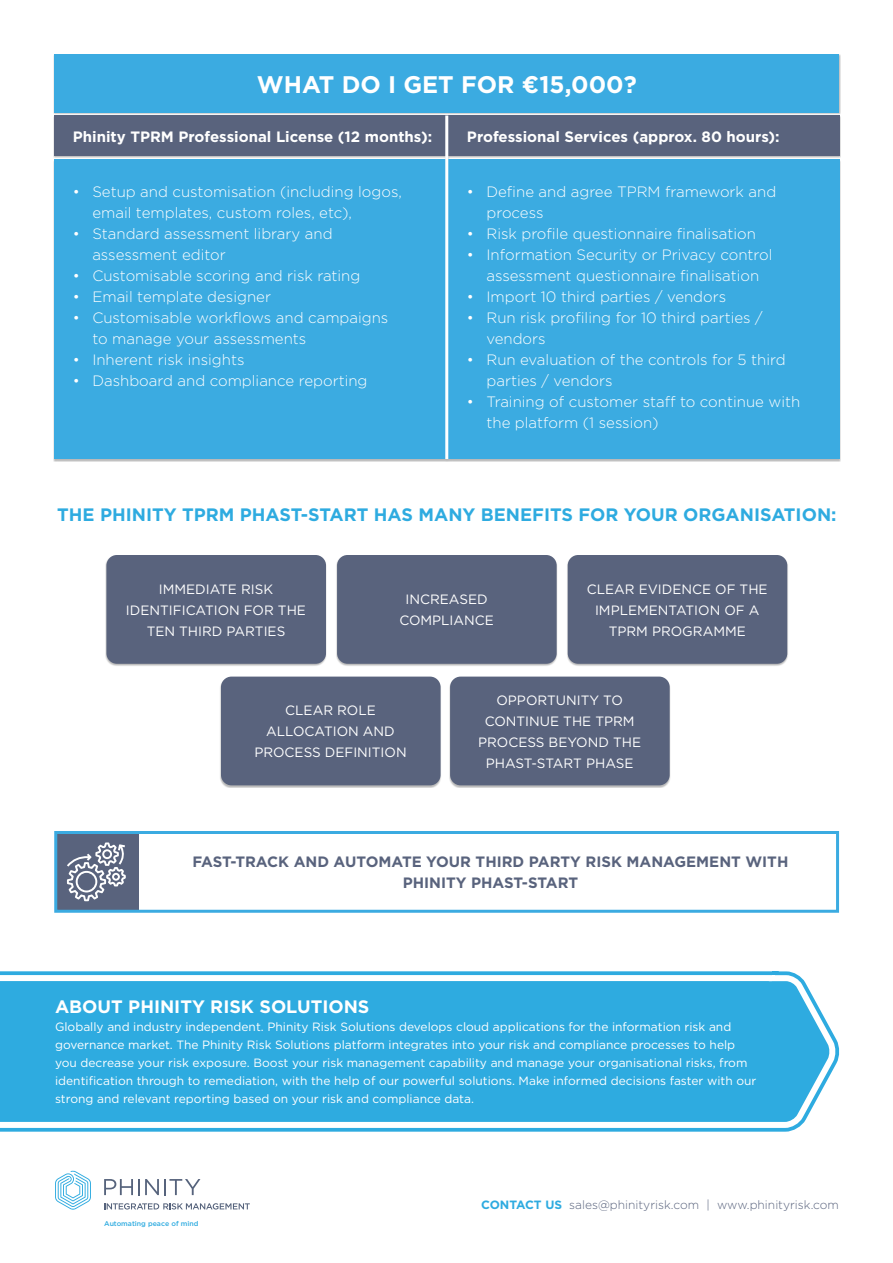
<style>
.page{position:relative;width:893px;height:1263px;background:#fff}
.page>*{position:absolute;margin:0;border:0;box-sizing:border-box;transform-origin:0 0}
.t1{font:700 24px "Gotham";color:#fff}
.t2{font:700 18px "Gotham";color:#2eabe0}
.t3{font:700 18px "Gotham";color:#fff}
.t4{font:300 15px/21px "Gotham";color:#fff}
.t5{font:700 15px "Gotham";color:#fff}
.t6{font:700 15px/21px "Gotham";color:#59637d;text-align:center}
.t7{font:13.5px/21px "Gotham";color:#fff;text-align:center}
.t8{font:12px/18px "Gotham";color:#fff}
.t9{font:300 12px "Gotham";color:#59637d}
.t10{font:500 6.9px "Gotham";color:#2eabe0}
.s1{font-weight:700;color:#2eabe0}
</style>
<div class="page">
<svg style="left:0;top:972px;width:840px;height:159px;background:#42b3e3"></svg>
<svg style="left:55px;top:1170px;width:36px;height:40px"></svg>
<svg style="left:104px;top:1179px;width:96px;height:16px"></svg>
<svg style="left:104px;top:1203px;width:146px;height:7px"></svg>
<div style="left:53px;top:54px;width:787px;height:408px;background:#000;opacity:.28"></div>
<div style="left:54px;top:54px;width:785px;height:58px;background:#3babe1"></div>
<div style="left:54px;top:116px;width:393px;height:40px;background:#59637d"></div>
<div style="left:447px;top:116px;width:392px;height:40px;background:#59637d"></div>
<div style="left:54px;top:160px;width:393px;height:299px;background:#3babe1"></div>
<div style="left:447px;top:160px;width:392px;height:299px;background:#3babe1"></div>
<hr style="left:445px;top:116px;width:3px;height:343px;background:#fff">
<div style="left:105px;top:555px;width:683px;height:233px;background:#000;opacity:.28"></div>
<div style="left:106px;top:555px;width:220px;height:109px;background:#59637d;border-radius:10px"></div>
<div style="left:337px;top:555px;width:219px;height:109px;background:#59637d;border-radius:10px"></div>
<div style="left:567px;top:555px;width:220px;height:109px;background:#59637d;border-radius:10px"></div>
<div style="left:221px;top:677px;width:219px;height:108px;background:#59637d;border-radius:10px"></div>
<div style="left:450px;top:677px;width:219px;height:108px;background:#59637d;border-radius:10px"></div>
<div style="left:57px;top:832px;width:82px;height:80px;background:#59637d"></div>
<svg style="left:67px;top:842px;width:59px;height:59px"></svg>
<div style="left:54px;top:831px;width:785px;height:82px;border:3px solid #3babe1"></div>
<p class="t1" style="left:257px;top:68px;width:381px">WHAT DO I GET FOR €15,000?</p>
<p class="t5" style="left:73px;top:127px;width:361px">Phinity TPRM Professional License (12 months):</p>
<p class="t4" style="left:92px;top:181px;width:311px;text-indent:-20px">• Setup and customisation (including logos, email templates, custom roles, etc),</p>
<p class="t4" style="left:92px;top:223px;width:242px;text-indent:-20px">• Standard assessment library and assessment editor</p>
<p class="t4" style="left:73px;top:265px;width:289px">• Customisable scoring and risk rating</p>
<p class="t4" style="left:73px;top:286px;width:200px">• Email template designer</p>
<p class="t4" style="left:92px;top:307px;width:297px;text-indent:-20px">• Customisable workflows and campaigns to manage your assessments</p>
<p class="t4" style="left:73px;top:349px;width:173px">• Inherent risk insights</p>
<p class="t4" style="left:73px;top:370px;width:296px">• Dashboard and compliance reporting</p>
<p class="t5" style="left:467px;top:127px;width:314px">Professional Services (approx. 80 hours):</p>
<p class="t4" style="left:486px;top:181px;width:291px;text-indent:-20px">• Define and agree TPRM framework and process</p>
<p class="t4" style="left:467px;top:223px;width:290px">• Risk profile questionnaire finalisation</p>
<p class="t4" style="left:467px;top:244px;width:307px;text-align:center">• Information Security or Privacy control assessment questionnaire finalisation</p>
<p class="t4" style="left:467px;top:286px;width:261px">• Import 10 third parties / vendors</p>
<p class="t4" style="left:486px;top:307px;width:278px;text-indent:-20px">• Run risk profiling for 10 third parties / vendors</p>
<p class="t4" style="left:486px;top:349px;width:301px;text-indent:-20px">• Run evaluation of the controls for 5 third parties / vendors</p>
<p class="t4" style="left:486px;top:391px;width:315px;text-indent:-20px">• Training of customer staff to continue with the platform (1 session)</p>
<p class="t2" style="left:57px;top:503px;width:780px">THE PHINITY TPRM PHAST-START HAS MANY BENEFITS FOR YOUR ORGANISATION:</p>
<p class="t7" style="left:126px;top:578px;width:181px">IMMEDIATE RISK<br>IDENTIFICATION FOR THE</p>
<p class="t7" style="left:147px;top:620px;width:140px">TEN THIRD PARTIES</p>
<p class="t7" style="left:405px;top:589px;width:84px">INCREASED</p>
<p class="t7" style="left:399px;top:610px;width:96px">COMPLIANCE</p>
<p class="t7" style="left:587px;top:578px;width:182px">CLEAR EVIDENCE OF THE<br>IMPLEMENTATION OF A</p>
<p class="t7" style="left:608px;top:620px;width:139px">TPRM PROGRAMME</p>
<p class="t7" style="left:285px;top:700px;width:92px">CLEAR ROLE</p>
<p class="t7" style="left:266px;top:721px;width:130px">ALLOCATION AND</p>
<p class="t7" style="left:254px;top:742px;width:154px">PROCESS DEFINITION</p>
<p class="t7" style="left:496px;top:689px;width:128px">OPPORTUNITY TO</p>
<p class="t7" style="left:478px;top:710px;width:164px">CONTINUE THE TPRM<br>PROCESS BEYOND THE</p>
<p class="t7" style="left:485px;top:752px;width:149px">PHAST-START PHASE</p>
<p class="t6" style="left:192px;top:851px;width:597px">FAST-TRACK AND AUTOMATE YOUR THIRD PARTY RISK MANAGEMENT WITH<br>PHINITY PHAST-START</p>
<p class="t3" style="left:55px;top:995px;width:316px">ABOUT PHINITY RISK SOLUTIONS</p>
<p class="t8" style="left:55px;top:1018px;width:702px">Globally and industry independent. Phinity Risk Solutions develops cloud applications for the information risk and governance market. The Phinity Risk Solutions platform integrates into your risk and compliance processes to help you decrease your risk exposure. Boost your risk management capability and manage your organisational risks, from identification through to remediation, with the help of our powerful solutions. Make informed decisions faster with our strong and relevant reporting based on your risk and compliance data.</p>
<p class="t10" style="left:104px;top:1219px;width:96px">Automating peace of mind</p>
<p class="t9" style="left:481px;top:1197px;width:359px"><span class="s1">CONTACT US</span> sales@phinityrisk.com | www.phinityrisk.com</p>
</div>
